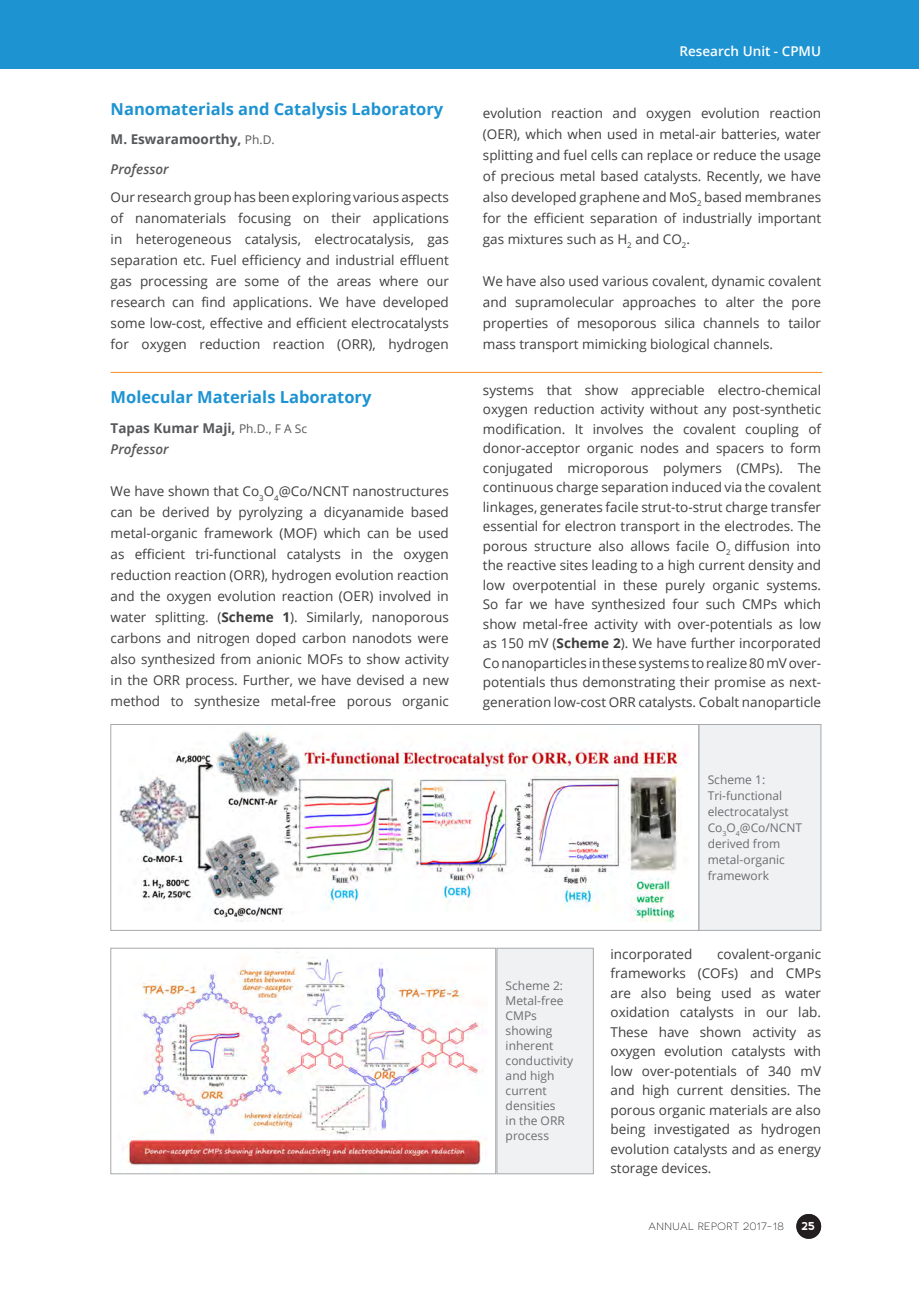
<style>
.page{position:relative;width:919px;height:1289px;background:#fff}
.page>*{position:absolute;margin:0;border:0;box-sizing:border-box;transform-origin:0 0}
.Research_Unit_-_head{font:700 16.5px "Open Sans";color:#1d93d2}
.body_text{font:13.5px/19.5px "Open Sans";color:#3e3e3f;text-align:justify}
.Research_Unit_-_Name{font:700 13.5px "Open Sans";color:#57585a}
.Research_Unit_-_head-2{font:700 13.5px "Open Sans";color:#57585a}
.Research_Unit_-_Intr{font:600 13.5px "Open Sans";color:#fff}
.Research_Unit_-_head-3{font:italic 600 13.5px "Open Sans";color:#57585a}
.Research_Unit_-_Name-2{font:italic 600 13.5px "Open Sans";color:#57585a}
.figure_headings{font:12px/15px "Open Sans";color:#6c6d70}
.t1{font:700 10.95px "nevis";color:#fff}
.t2{font:300 10.5px "Novecentosanswide";letter-spacing:.05em;color:#000001}
.s1{font-weight:400;font-size:12px}
.s2{font-weight:700}
</style>
<div class="page">
<hr style="left:111px;top:372px;width:711px;height:1px;background:#f68e26">
<img style="left:123px;top:952px;width:362px;height:214px">
<div style="left:111px;top:948px;width:385px;height:225px;border:1px solid #a8a9ad"></div>
<img style="left:118px;top:726px;width:568px;height:195px">
<div style="left:111px;top:724px;width:588px;height:206px;border:1px solid #a8a9ad"></div>
<div style="left:699px;top:724px;width:121px;height:206px;background:#f0f1f2"></div>
<div style="left:698px;top:724px;width:123px;height:206px;border:1px solid #a8a9ad"></div>
<div style="left:497px;top:948px;width:96px;height:225px;background:#f0f1f2"></div>
<div style="left:496px;top:948px;width:97px;height:225px;border:1px solid #a8a9ad"></div>
<div style="left:0;top:0;width:918px;height:68px;background:#1d93d2"></div>
<div style="left:796px;top:1213px;width:25px;height:25px;background:#231f20;border-radius:50%"></div>
<p class="Research_Unit_-_head" style="left:111px;top:97px;width:334px">Nanomaterials and Catalysis Laboratory</p>
<p class="Research_Unit_-_head-2" style="left:111px;top:130px;width:166px">M. Eswaramoorthy, <span class="s1">Ph.D.</span></p>
<p class="Research_Unit_-_head-3" style="left:111px;top:160px;width:60px">Professor</p>
<p class="body_text" style="left:111px;top:186px;width:340px;line-height:21px">Our research group has been exploring various aspects of nanomaterials focusing on their applications in heterogeneous catalysis, electrocatalysis, gas separation etc. Fuel efficiency and industrial effluent gas processing are some of the areas where our research can find applications. We have developed some low-cost, effective and efficient electrocatalysts for oxygen reduction reaction (ORR), hydrogen</p>
<p class="Research_Unit_-_head" style="left:111px;top:385px;width:262px">Molecular Materials Laboratory</p>
<p class="Research_Unit_-_Name" style="left:111px;top:418px;width:198px">Tapas Kumar Maji, <span class="s1">Ph.D., F A Sc</span></p>
<p class="Research_Unit_-_Name-2" style="left:111px;top:440px;width:60px">Professor</p>
<p class="body_text" style="left:111px;top:480px;width:340px;line-height:21px">We have shown that Co<sub>3</sub>O<sub>4</sub>@Co/NCNT nanostructures can be derived by pyrolyzing a dicyanamide based metal-organic framework (MOF) which can be used as efficient tri-functional catalysts in the oxygen reduction reaction (ORR), hydrogen evolution reaction and the oxygen evolution reaction (OER) involved in water splitting. (<span class="s2">Scheme 1</span>). Similarly, nanoporous carbons and nitrogen doped carbon nanodots were also synthesized from anionic MOFs to show activity in the ORR process. Further, we have devised a new method to synthesize metal-free porous organic</p>
<p class="Research_Unit_-_Intr" style="left:679px;top:42px;width:143px">Research Unit - CPMU</p>
<p class="body_text" style="left:483px;top:102px;width:340px;line-height:21px">evolution reaction and oxygen evolution reaction (OER), which when used in metal-air batteries, water splitting and fuel cells can replace or reduce the usage of precious metal based catalysts. Recently, we have also developed graphene and MoS<sub>2</sub> based membranes for the efficient separation of industrially important gas mixtures such as H<sub>2</sub> and CO<sub>2</sub>.</p>
<p class="body_text" style="left:483px;top:270px;width:340px;line-height:21px">We have also used various covalent, dynamic covalent and supramolecular approaches to alter the pore properties of mesoporous silica channels to tailor mass transport mimicking biological channels.</p>
<p class="body_text" style="left:483px;top:379px;width:340px">systems that show appreciable electro-chemical oxygen reduction activity without any post-synthetic modification. It involves the covalent coupling of donor-acceptor organic nodes and spacers to form conjugated microporous polymers (CMPs). The continuous charge separation induced via the covalent linkages, generates facile strut-to-strut charge transfer essential for electron transport in the electrodes. The porous structure also allows facile O<sub>2</sub> diffusion into the reactive sites leading to a high current density and low overpotential in these purely organic systems.<br>So far we have synthesized four such CMPs which show metal-free activity with over-potentials as low as 150 mV (<span class="s2">Scheme 2</span>). We have further incorporated Co nanoparticles in these systems to realize 80 mV over&shy;potentials thus demonstrating their promise as next&shy;generation low-cost ORR catalysts. Cobalt nanoparticle</p>
<p class="figure_headings" style="left:505px;top:977px;width:69px">Scheme 2:<br>Metal-free<br>CMPs showing inherent conductivity and high current densities<br>in the ORR process</p>
<p class="figure_headings" style="left:707px;top:771px;width:96px;line-height:16px">Scheme 1:<br>Tri-functional electrocatalyst<br>Co<sub>3</sub>O<sub>4</sub>@Co/NCNT derived from metal-organic framework</p>
<p class="body_text" style="left:610px;top:943px;width:212px;text-indent:107px">covalent-organic frameworks (COFs) and CMPs are also being used as water oxidation catalysts in our lab.<br>These have shown activity as oxygen evolution catalysts with low over-potentials of 340 mV and high current densities. The porous organic materials are also being investigated as hydrogen evolution catalysts and as energy storage devices.</p>
<p class="body_text" style="left:610px;top:943px;width:83px">incorporated</p>
<p class="t2" style="left:648px;top:1220px;width:137px">ANNUAL REPORT 2017-18</p>
<p class="t1" style="left:801px;top:1220px;width:15px">25</p>
</div>
